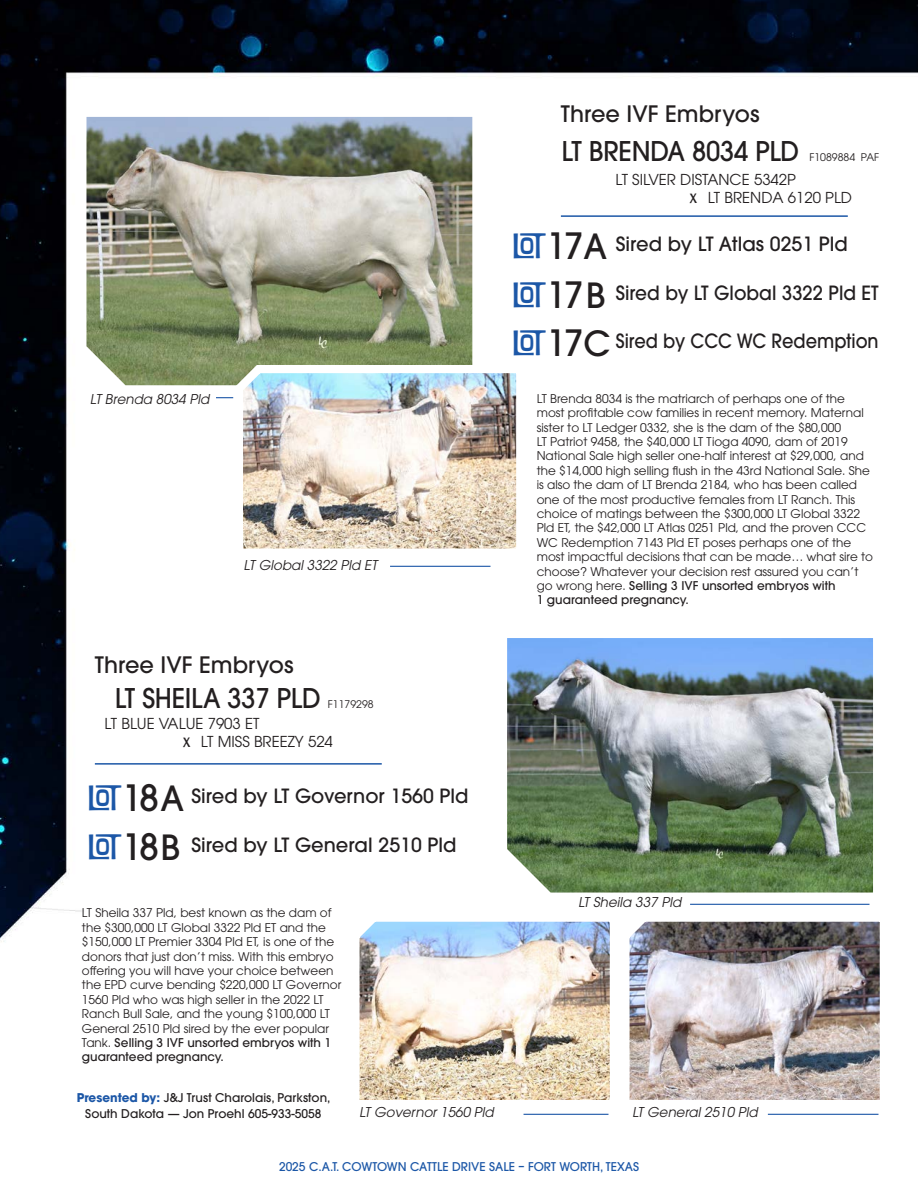
<style>
.page{position:relative;width:918px;height:1188px;background:#fff}
.page>*{position:absolute;margin:0;border:0;box-sizing:border-box;transform-origin:0 0}
.t1{font:39px "Filmotype Maxwell";letter-spacing:-.02em;color:#1c57a7}
.t2{font:500 27px "ITC Avant Garde Pro";letter-spacing:-.01em;color:#231f20;scale:.95 1}
.t3{font:500 22.5px "ITC Avant Garde Pro";color:#231f20}
.t4{font:500 19.5px "ITC Avant Garde Pro";color:#231f20}
.t5{font:500 19.5px "ITC Avant Garde Pro";color:#231f20;scale:.95 1}
.t6{font:500 19.5px "ITC Avant Garde Pro";color:#231f20;scale:.91 1}
.t7{font:15px "ITC Avant Garde Pro";color:#231f20}
.cutline_CAT{font:italic 13.5px "ITC Avant Garde Pro";color:#231f20}
.CAT_Footnote{font:12px/14.4px "ITC Avant Garde Pro";color:#231f20}
.consignor{font:500 12px/16.5px "ITC Avant Garde Pro";color:#231f20;text-align:center}
.t8{font:500 12px "ITC Avant Garde Pro";color:#1c57a7}
.t9{font:10.5px "ITC Avant Garde Pro";color:#231f20}
.s1{font-family:"Filmotype Maxwell"}
.s2{font-family:"ITC Avant Garde Pro";font-weight:500;font-size:36px;color:#231f20}
.s3{font-family:"ITC Avant Garde Pro";font-weight:500;font-size:34.5px;color:#231f20}
.s4{font-weight:500}
.s5{font-weight:700;color:#1c57a7}
</style>
<div class="page">
<img style="left:0;top:0;width:918px;height:1115px">
<hr style="left:390px;top:566px;width:101px;height:1px;background:#1c57a7">
<hr style="left:95px;top:763px;width:287px;height:2px;background:#1c57a7">
<img style="left:507px;top:638px;width:366px;height:255px">
<hr style="left:561px;top:215px;width:287px;height:2px;background:#1c57a7">
<img style="left:86px;top:117px;width:386px;height:268px">
<img style="left:231px;top:357px;width:297px;height:204px">
<img style="left:621px;top:907px;width:270px;height:204px">
<img style="left:348px;top:907px;width:273px;height:204px">
<hr style="left:768px;top:1114px;width:110px;height:1px;background:#1c57a7">
<hr style="left:690px;top:904px;width:179px;height:1px;background:#1c57a7">
<hr style="left:524px;top:1114px;width:84px;height:1px;background:#1c57a7">
<svg style="left:216px;top:397px;width:17px;height:1px"></svg>
<p class="t3" style="left:561px;top:99px;width:200px">Three IVF Embryos</p>
<p class="t2" style="left:562px;top:134px;width:252px">LT BRENDA 8034 PLD</p>
<p class="t9" style="left:809px;top:150px;width:71px">F1089884 PAF</p>
<p class="t7" style="left:616px;top:170px;width:182px">LT SILVER DISTANCE 5342P</p>
<p class="t7" style="left:690px;top:188px;width:163px"><span class="s1">x</span> LT BRENDA 6120 PLD</p>
<p class="cutline_CAT" style="left:90px;top:391px;width:124px">LT Brenda 8034 Pld</p>
<p class="cutline_CAT" style="left:244px;top:556px;width:138px">LT Global 3322 Pld ET</p>
<p class="t1" style="left:512px;top:225px;width:96px">lot<span class="s2">17</span><span class="s3">A</span></p>
<p class="t1" style="left:512px;top:273px;width:95px">lot<span class="s2">17</span><span class="s3">B</span></p>
<p class="t1" style="left:512px;top:321px;width:100px">lot<span class="s2">17</span><span class="s3">C</span></p>
<p class="t4" style="left:616px;top:232px;width:234px">Sired by LT Atlas 0251 Pld</p>
<p class="t5" style="left:616px;top:281px;width:278px">Sired by LT Global 3322 Pld ET</p>
<p class="t6" style="left:616px;top:329px;width:290px">Sired by CCC WC Redemption</p>
<p class="CAT_Footnote" style="left:537px;top:391px;width:338px">LT Brenda 8034 is the matriarch of perhaps one of the most profitable cow families in recent memory. Maternal sister to LT Ledger 0332, she is the dam of the $80,000<br>LT Patriot 9458, the $40,000 LT Tioga 4090, dam of 2019<br>National Sale high seller one-half interest at $29,000, and the $14,000 high selling flush in the 43rd National Sale. She is also the dam of LT Brenda 2184, who has been called one of the most productive females from LT Ranch. This choice of matings between the $300,000 LT Global 3322<br>Pld ET, the $42,000 LT Atlas 0251 Pld, and the proven CCC WC Redemption 7143 Pld ET poses perhaps one of the most impactful decisions that can be made… what sire to choose? Whatever your decision rest assured you can’t go wrong here. <span class="s4">Selling 3 IVF unsorted embryos with<br>1 guaranteed pregnancy.</span></p>
<p class="t3" style="left:95px;top:650px;width:200px">Three IVF Embryos</p>
<p class="t2" style="left:115px;top:681px;width:218px">LT SHEILA 337 PLD</p>
<p class="t9" style="left:328px;top:698px;width:47px">F1179298</p>
<p class="t7" style="left:105px;top:715px;width:156px">LT BLUE VALUE 7903 ET</p>
<p class="t7" style="left:184px;top:733px;width:151px"><span class="s1">x</span> LT MISS BREEZY 524</p>
<p class="t1" style="left:88px;top:776px;width:98px">lot<span class="s2">18</span><span class="s3">A</span></p>
<p class="t1" style="left:88px;top:825px;width:94px">lot<span class="s2">18</span><span class="s3">B</span></p>
<p class="t4" style="left:191px;top:832px;width:267px">Sired by LT General 2510 Pld</p>
<p class="t4" style="left:191px;top:784px;width:279px">Sired by LT Governor 1560 Pld</p>
<p class="CAT_Footnote" style="left:82px;top:906px;width:261px">LT Sheila 337 Pld, best known as the dam of the $300,000 LT Global 3322 Pld ET and the $150,000 LT Premier 3304 Pld ET, is one of the donors that just don’t miss. With this embryo offering you will have your choice between the EPD curve bending $220,000 LT Governor 1560 Pld who was high seller in the 2022 LT Ranch Bull Sale, and the young $100,000 LT General 2510 Pld sired by the ever popular Tank. <span class="s4">Selling 3 IVF unsorted embryos with 1 guaranteed pregnancy.</span></p>
<p class="consignor" style="left:77px;top:1089px;width:255px"><span class="s5">Presented by:</span> J&amp;J Trust Charolais, Parkston,<br>South Dakota — Jon Proehl 605-933-5058</p>
<p class="cutline_CAT" style="left:359px;top:1104px;width:139px">LT Governor 1560 Pld</p>
<p class="cutline_CAT" style="left:578px;top:894px;width:108px">LT Sheila 337 Pld</p>
<p class="cutline_CAT" style="left:632px;top:1104px;width:130px">LT General 2510 Pld</p>
<p class="t8" style="left:279px;top:1159px;width:361px">2025 C.A.T. COWTOWN CATTLE DRIVE SALE – FORT WORTH, TEXAS</p>
</div>
